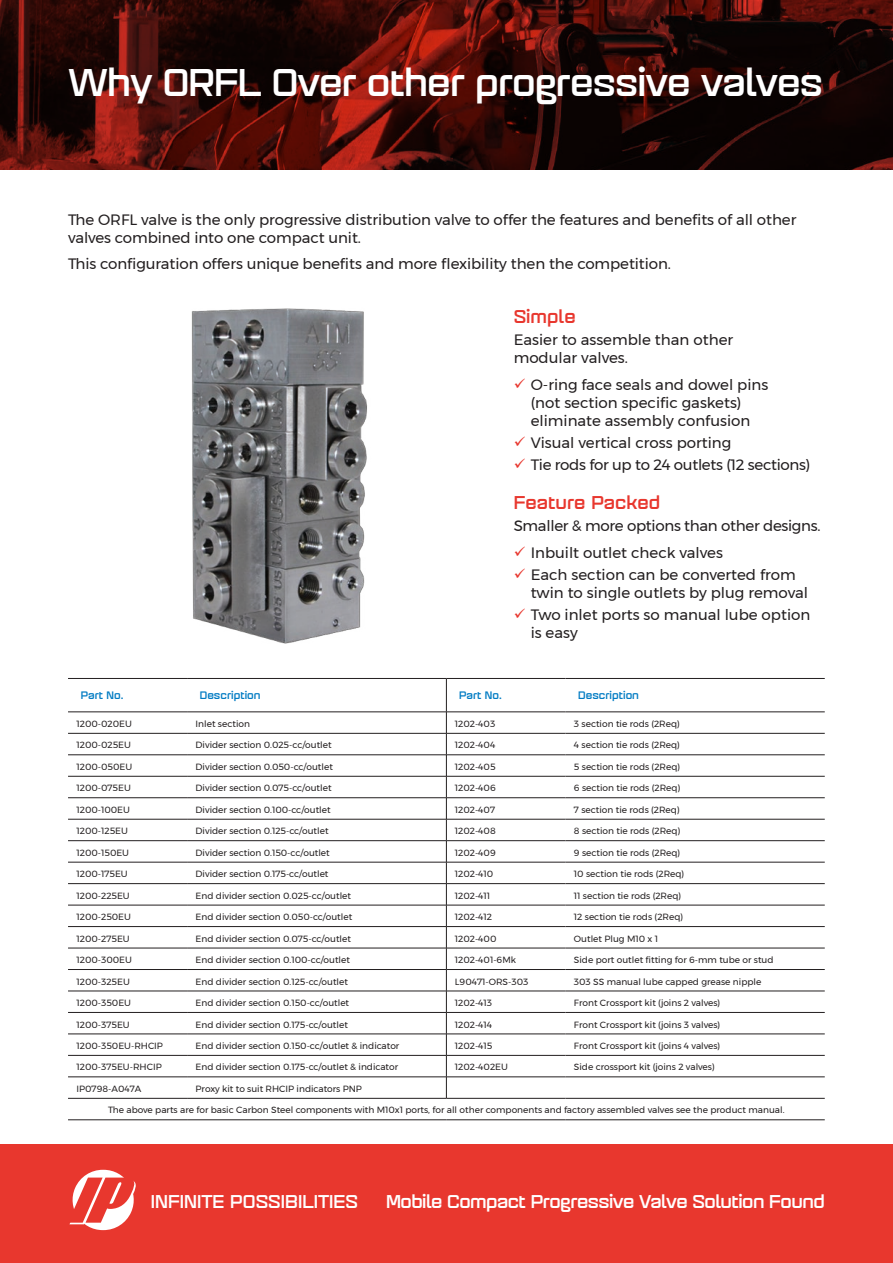
<style>
.page{position:relative;width:893px;height:1263px;background:#fff}
.page>*{position:absolute;margin:0;border:0;box-sizing:border-box;transform-origin:0 0}
.t1{font:900 37.5px "Aguda";letter-spacing:-.025em;color:#fff}
.t2{font:900 18px "Aguda";letter-spacing:-.03em;color:#fff}
.t3{font:900 18px "Aguda";color:#fff}
.t4{font:900 18px "Aguda";color:#e8372e}
.t5{font:15px/18px "Montserrat";letter-spacing:-.005em;color:#231f20}
.t6{font:900 10.5px "Aguda";color:#007bc3}
.t7{font:9px "Montserrat";color:#231f20}
.s1{color:#e8372e}
</style>
<div class="page">
<div style="left:0;top:1144px;width:893px;height:119px;background:#e8372e"></div>
<svg style="left:0;top:0;width:893px;height:170px;background:#340a07"></svg>
<img style="left:191px;top:308px;width:176px;height:336px">
<svg style="left:69px;top:1170px;width:67px;height:60px"></svg>
<hr style="left:68px;top:1098px;width:119px;height:1px;background:#231f20">
<hr style="left:187px;top:1098px;width:259px;height:1px;background:#231f20">
<hr style="left:446px;top:1098px;width:119px;height:1px;background:#231f20">
<hr style="left:565px;top:1098px;width:260px;height:1px;background:#231f20">
<hr style="left:68px;top:1119px;width:119px;height:1px;background:#231f20">
<hr style="left:187px;top:1119px;width:259px;height:1px;background:#231f20">
<hr style="left:446px;top:1119px;width:119px;height:1px;background:#231f20">
<hr style="left:565px;top:1119px;width:260px;height:1px;background:#231f20">
<svg style="left:68px;top:678px;width:757px;height:420px"></svg>
<h1 class="t1" style="left:68px;top:59px;width:757px">Why ORFL Over other progressive valves</h1>
<h3 class="t5" style="left:68px;top:210px;width:730px">The ORFL valve is the only progressive distribution valve to offer the features and benefits of all other valves combined into one compact unit.</h3>
<h3 class="t5" style="left:68px;top:255px;width:604px">This configuration offers unique benefits and more flexibility then the competition.</h3>
<h2 class="t4" style="left:514px;top:305px;width:64px">Simple</h2>
<h3 class="t5" style="left:514px;top:331px;width:221px">Easier to assemble than other modular valves.</h3>
<h3 class="t5" style="left:531px;top:375px;width:239px;text-indent:-17px"><span class="s1">✓</span> O-ring face seals and dowel pins (not section specific gaskets) eliminate assembly confusion</h3>
<h3 class="t5" style="left:514px;top:433px;width:219px"><span class="s1">✓</span> Visual vertical cross porting</h3>
<h3 class="t5" style="left:514px;top:456px;width:298px"><span class="s1">✓</span> Tie rods for up to 24 outlets (12 sections)</h3>
<h2 class="t4" style="left:514px;top:491px;width:148px">Feature Packed</h2>
<h3 class="t5" style="left:514px;top:517px;width:308px">Smaller &amp; more options than other designs.</h3>
<h3 class="t5" style="left:514px;top:543px;width:211px"><span class="s1">✓</span> Inbuilt outlet check valves</h3>
<h3 class="t5" style="left:531px;top:565px;width:279px;text-indent:-17px"><span class="s1">✓</span> Each section can be converted from twin to single outlets by plug removal</h3>
<h3 class="t5" style="left:531px;top:606px;width:281px;text-indent:-17px"><span class="s1">✓</span> Two inlet ports so manual lube option is easy</h3>
<p class="t6" style="left:81px;top:689px;width:44px">Part No.</p>
<p class="t6" style="left:200px;top:689px;width:62px">Description</p>
<p class="t6" style="left:459px;top:689px;width:44px">Part No.</p>
<p class="t6" style="left:578px;top:689px;width:62px">Description</p>
<p class="t7" style="left:77px;top:717px;width:57px">1200-020EU</p>
<p class="t7" style="left:196px;top:717px;width:56px">Inlet section</p>
<p class="t7" style="left:455px;top:717px;width:42px">1202-403</p>
<p class="t7" style="left:574px;top:717px;width:107px">3 section tie rods (2Req)</p>
<p class="t7" style="left:77px;top:738px;width:56px">1200-025EU</p>
<p class="t7" style="left:196px;top:738px;width:138px">Divider section 0.025-cc/outlet</p>
<p class="t7" style="left:455px;top:738px;width:42px">1202-404</p>
<p class="t7" style="left:574px;top:738px;width:108px">4 section tie rods (2Req)</p>
<p class="t7" style="left:77px;top:760px;width:57px">1200-050EU</p>
<p class="t7" style="left:196px;top:760px;width:139px">Divider section 0.050-cc/outlet</p>
<p class="t7" style="left:455px;top:760px;width:42px">1202-405</p>
<p class="t7" style="left:574px;top:760px;width:108px">5 section tie rods (2Req)</p>
<p class="t7" style="left:77px;top:781px;width:56px">1200-075EU</p>
<p class="t7" style="left:196px;top:781px;width:138px">Divider section 0.075-cc/outlet</p>
<p class="t7" style="left:455px;top:781px;width:42px">1202-406</p>
<p class="t7" style="left:574px;top:781px;width:108px">6 section tie rods (2Req)</p>
<p class="t7" style="left:77px;top:803px;width:55px">1200-100EU</p>
<p class="t7" style="left:196px;top:803px;width:137px">Divider section 0.100-cc/outlet</p>
<p class="t7" style="left:455px;top:803px;width:42px">1202-407</p>
<p class="t7" style="left:574px;top:803px;width:107px">7 section tie rods (2Req)</p>
<p class="t7" style="left:77px;top:824px;width:53px">1200-125EU</p>
<p class="t7" style="left:196px;top:824px;width:135px">Divider section 0.125-cc/outlet</p>
<p class="t7" style="left:455px;top:824px;width:42px">1202-408</p>
<p class="t7" style="left:574px;top:824px;width:108px">8 section tie rods (2Req)</p>
<p class="t7" style="left:77px;top:846px;width:54px">1200-150EU</p>
<p class="t7" style="left:196px;top:846px;width:136px">Divider section 0.150-cc/outlet</p>
<p class="t7" style="left:455px;top:846px;width:42px">1202-409</p>
<p class="t7" style="left:574px;top:846px;width:108px">9 section tie rods (2Req)</p>
<p class="t7" style="left:77px;top:867px;width:53px">1200-175EU</p>
<p class="t7" style="left:196px;top:867px;width:134px">Divider section 0.175-cc/outlet</p>
<p class="t7" style="left:455px;top:867px;width:40px">1202-410</p>
<p class="t7" style="left:574px;top:867px;width:112px">10 section tie rods (2Req)</p>
<p class="t7" style="left:77px;top:889px;width:55px">1200-225EU</p>
<p class="t7" style="left:196px;top:889px;width:157px">End divider section 0.025-cc/outlet</p>
<p class="t7" style="left:455px;top:889px;width:37px">1202-411</p>
<p class="t7" style="left:574px;top:889px;width:109px">11 section tie rods (2Req)</p>
<p class="t7" style="left:77px;top:910px;width:56px">1200-250EU</p>
<p class="t7" style="left:196px;top:910px;width:158px">End divider section 0.050-cc/outlet</p>
<p class="t7" style="left:455px;top:910px;width:39px">1202-412</p>
<p class="t7" style="left:574px;top:910px;width:111px">12 section tie rods (2Req)</p>
<p class="t7" style="left:77px;top:931px;width:55px">1200-275EU</p>
<p class="t7" style="left:196px;top:931px;width:157px">End divider section 0.075-cc/outlet</p>
<p class="t7" style="left:455px;top:931px;width:43px">1202-400</p>
<p class="t7" style="left:574px;top:931px;width:86px">Outlet Plug M10 x 1</p>
<p class="t7" style="left:77px;top:953px;width:57px">1200-300EU</p>
<p class="t7" style="left:196px;top:953px;width:156px">End divider section 0.100-cc/outlet</p>
<p class="t7" style="left:455px;top:953px;width:63px">1202-401-6Mk</p>
<p class="t7" style="left:574px;top:953px;width:201px">Side port outlet fitting for 6-mm tube or stud</p>
<p class="t7" style="left:77px;top:974px;width:55px">1200-325EU</p>
<p class="t7" style="left:196px;top:974px;width:154px">End divider section 0.125-cc/outlet</p>
<p class="t7" style="left:455px;top:974px;width:75px">L90471-ORS-303</p>
<p class="t7" style="left:574px;top:974px;width:189px">303 SS manual lube capped grease nipple</p>
<p class="t7" style="left:77px;top:996px;width:56px">1200-350EU</p>
<p class="t7" style="left:196px;top:996px;width:155px">End divider section 0.150-cc/outlet</p>
<p class="t7" style="left:455px;top:996px;width:39px">1202-413</p>
<p class="t7" style="left:574px;top:996px;width:148px">Front Crossport kit (joins 2 valves)</p>
<p class="t7" style="left:77px;top:1017px;width:55px">1200-375EU</p>
<p class="t7" style="left:196px;top:1017px;width:154px">End divider section 0.175-cc/outlet</p>
<p class="t7" style="left:455px;top:1017px;width:39px">1202-414</p>
<p class="t7" style="left:574px;top:1017px;width:148px">Front Crossport kit (joins 3 valves)</p>
<p class="t7" style="left:77px;top:1039px;width:88px">1200-350EU-RHCIP</p>
<p class="t7" style="left:196px;top:1039px;width:205px">End divider section 0.150-cc/outlet &amp; indicator</p>
<p class="t7" style="left:455px;top:1039px;width:39px">1202-415</p>
<p class="t7" style="left:574px;top:1039px;width:148px">Front Crossport kit (joins 4 valves)</p>
<p class="t7" style="left:77px;top:1060px;width:87px">1200-375EU-RHCIP</p>
<p class="t7" style="left:196px;top:1060px;width:204px">End divider section 0.175-cc/outlet &amp; indicator</p>
<p class="t7" style="left:455px;top:1060px;width:55px">1202-402EU</p>
<p class="t7" style="left:574px;top:1060px;width:142px">Side crossport kit (joins 2 valves)</p>
<p class="t7" style="left:77px;top:1082px;width:66px">IP0798-A047A</p>
<p class="t7" style="left:196px;top:1082px;width:168px">Proxy kit to suit RHCIP indicators PNP</p>
<p class="t7" style="left:108px;top:1103px;width:678px">The above parts are for basic Carbon Steel components with M10x1 ports, for all other components and factory assembled valves see the product manual.</p>
<h2 class="t3" style="left:151px;top:1190px;width:209px">INFINITE POSSIBILITIES</h2>
<h2 class="t2" style="left:386px;top:1190px;width:440px">Mobile Compact Progressive Valve Solution Found</h2>
</div>
